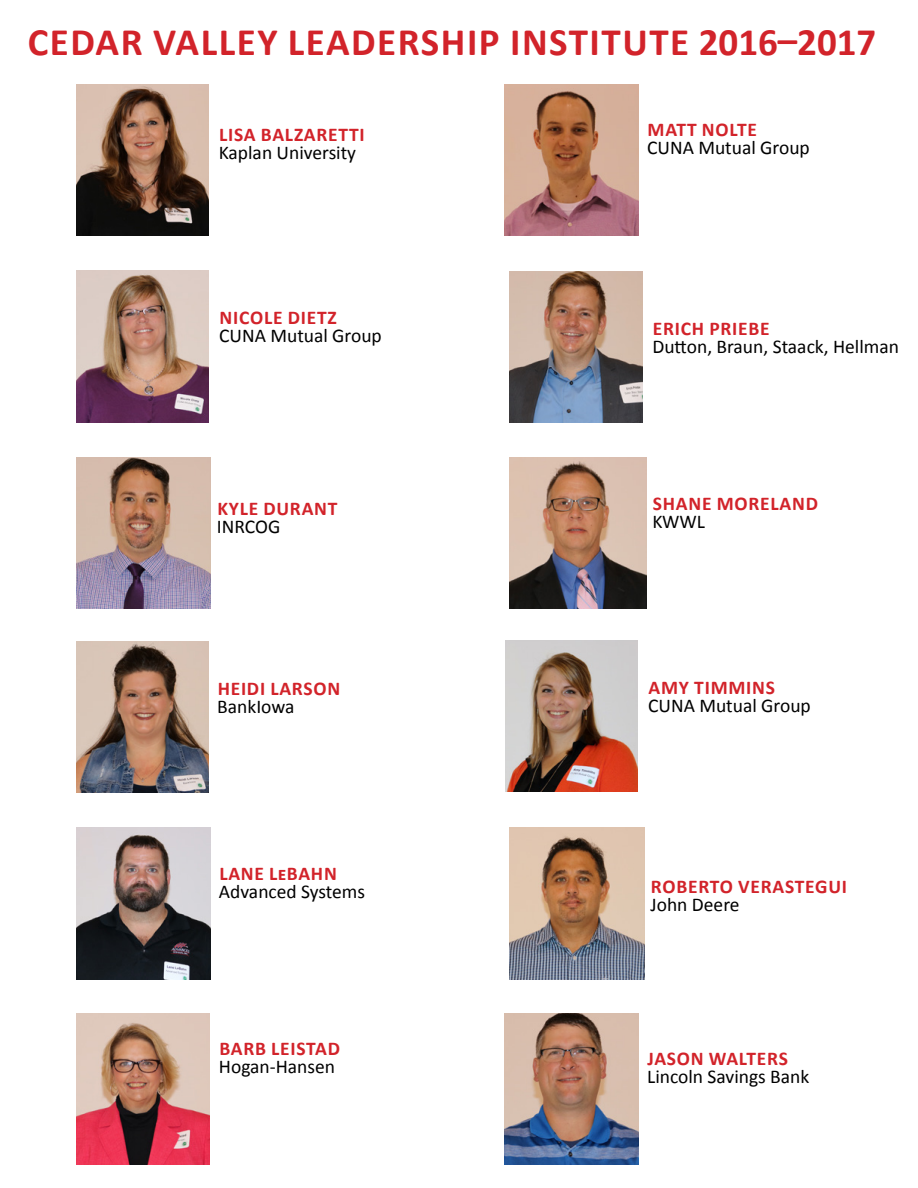
<style>
.page{position:relative;width:918px;height:1188px;background:#fff}
.page>*{position:absolute;margin:0;border:0;box-sizing:border-box;transform-origin:0 0}
.t1{font:700 39px "Calibri";letter-spacing:.04em;color:#d2232a}
.t2{font:19.5px "Calibri";color:#000}
.t3{font:700 19.5px "Calibri";letter-spacing:.04em;color:#d2232a}
</style>
<div class="page">
<img style="left:510px;top:457px;width:136px;height:152px">
<img style="left:504px;top:84px;width:135px;height:152px">
<img style="left:510px;top:271px;width:132px;height:152px">
<img style="left:505px;top:640px;width:132px;height:152px">
<img style="left:510px;top:828px;width:134px;height:151px">
<img style="left:504px;top:1013px;width:135px;height:152px">
<img style="left:76px;top:85px;width:132px;height:151px">
<img style="left:76px;top:271px;width:132px;height:151px">
<img style="left:76px;top:457px;width:134px;height:152px">
<img style="left:76px;top:641px;width:133px;height:151px">
<img style="left:76px;top:828px;width:134px;height:151px">
<img style="left:76px;top:1013px;width:133px;height:152px">
<h1 class="t1" style="left:28px;top:17px;width:850px">CEDAR VALLEY LEADERSHIP INSTITUTE 2016–2017</h1>
<p class="t3" style="left:219px;top:122px;width:147px">LISA BALZARETTI</p>
<p class="t2" style="left:219px;top:140px;width:139px">Kaplan University</p>
<p class="t3" style="left:220px;top:305px;width:119px">NICOLE DIETZ</p>
<p class="t2" style="left:219px;top:323px;width:164px">CUNA Mutual Group</p>
<p class="t3" style="left:217px;top:497px;width:122px">KYLE DURANT</p>
<p class="t2" style="left:217px;top:515px;width:65px">INRCOG</p>
<p class="t3" style="left:218px;top:676px;width:124px">HEIDI LARSON</p>
<p class="t2" style="left:217px;top:694px;width:79px">BankIowa</p>
<p class="t3" style="left:219px;top:861px;width:119px">LANE LeBAHN</p>
<p class="t2" style="left:219px;top:879px;width:148px">Advanced Systems</p>
<p class="t3" style="left:219px;top:1036px;width:122px">BARB LEISTAD</p>
<p class="t2" style="left:219px;top:1054px;width:118px">Hogan-Hansen</p>
<p class="t3" style="left:648px;top:118px;width:111px">MATT NOLTE</p>
<p class="t2" style="left:647px;top:136px;width:164px">CUNA Mutual Group</p>
<p class="t3" style="left:653px;top:316px;width:118px">ERICH PRIEBE</p>
<p class="t2" style="left:652px;top:334px;width:248px">Dutton, Braun, Staack, Hellman</p>
<p class="t3" style="left:653px;top:491px;width:167px">SHANE MORELAND</p>
<p class="t2" style="left:652px;top:509px;width:54px">KWWL</p>
<p class="t3" style="left:649px;top:675px;width:128px">AMY TIMMINS</p>
<p class="t2" style="left:648px;top:693px;width:164px">CUNA Mutual Group</p>
<p class="t3" style="left:651px;top:874px;width:198px">ROBERTO VERASTEGUI</p>
<p class="t2" style="left:651px;top:893px;width:91px">John Deere</p>
<p class="t3" style="left:648px;top:1046px;width:142px">JASON WALTERS</p>
<p class="t2" style="left:647px;top:1065px;width:164px">Lincoln Savings Bank</p>
</div>
